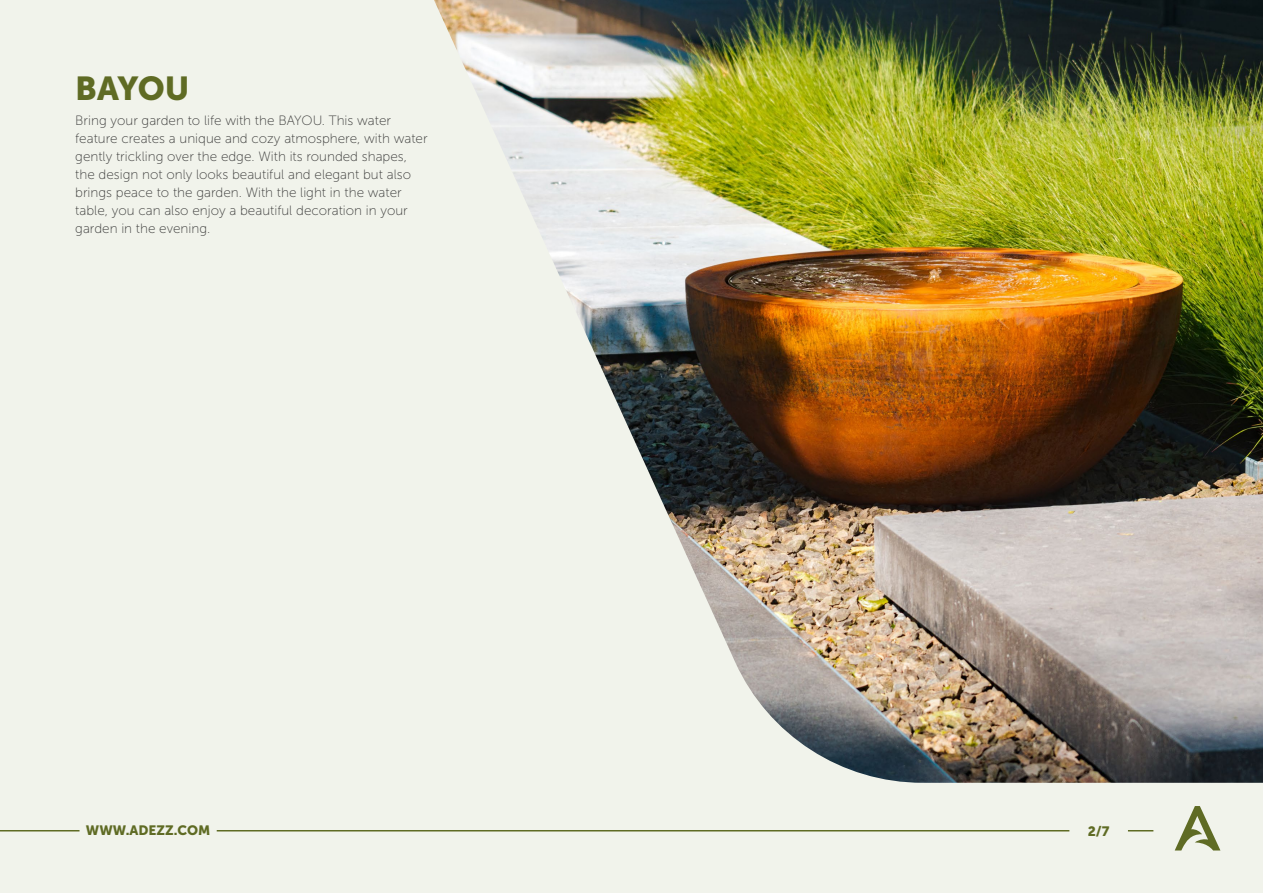
<style>
.page{position:relative;width:1263px;height:893px;background:#f1f3eb}
.page>*{position:absolute;margin:0;border:0;box-sizing:border-box;transform-origin:0 0}
.t1{font:33px "Museo Sans 900";letter-spacing:-.01em;color:#5f6b24}
.t2{font:13.5px/18px "Museo Sans 100";color:#3c3c3b}
.t3{font:13.5px "Museo Sans 900";color:#5f6b24}
</style>
<div class="page">
<svg style="left:1175px;top:806px;width:45px;height:44px"></svg>
<svg style="left:1128px;top:830px;width:25px;height:1px"></svg>
<hr style="left:0;top:830px;width:80px;height:1px;background:#5f6b24">
<hr style="left:217px;top:830px;width:852px;height:1px;background:#5f6b24">
<img style="left:434px;top:0;width:829px;height:783px">
<h1 class="t1" style="left:75px;top:70px;width:116px">BAYOU</h1>
<p class="t2" style="left:75px;top:112px;width:354px">Bring your garden to life with the BAYOU. This water feature creates a unique and cozy atmosphere, with water gently trickling over the edge. With its rounded shapes, the design not only looks beautiful and elegant but also brings peace to the garden. With the light in the water table, you can also enjoy a beautiful decoration in your garden in the evening.</p>
<p class="t3" style="left:86px;top:823px;width:126px">WWW.ADEZZ.COM</p>
<p class="t3" style="left:1088px;top:823px;width:23px">2/7</p>
</div>
